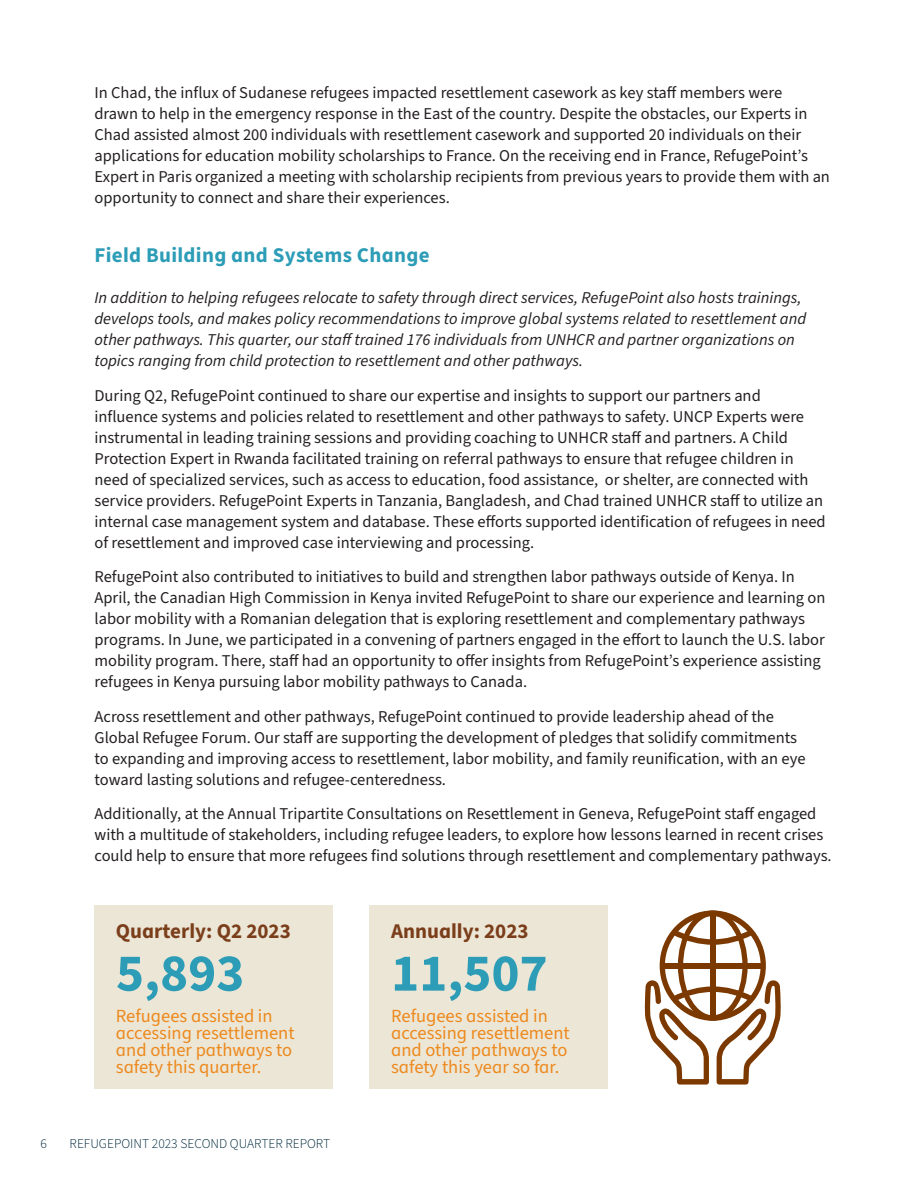
<style>
.page{position:relative;width:918px;height:1188px;background:#fff}
.page>*{position:absolute;margin:0;border:0;box-sizing:border-box;transform-origin:0 0}
.Body_Copy{font:700 53.25px "Source Sans 3";color:#2d9db7}
.Section_Title{font:700 21px "Source Sans 3";letter-spacing:.015em;color:#2d9db7}
.Sidebar_Header{font:700 21px "Source Sans 3";color:#7b3e1b}
.Sidebar_Header-2{font:18.45px/16.8px "Source Sans 3";color:#ed891d}
.Body_Copy-2{font:16.5px/21px "Source Sans 3";color:#231f20}
.Body_Copy-3{font:italic 16.5px/21px "Source Sans 3";color:#231f20}
.t1{font:300 13.5px "Source Sans 3";color:#002b3d}
</style>
<div class="page">
<div style="left:94px;top:905px;width:239px;height:184px;background:#ece6d6"></div>
<div style="left:370px;top:905px;width:238px;height:184px;background:#ece6d6"></div>
<svg style="left:645px;top:910px;width:136px;height:175px"></svg>
<p class="Body_Copy-2" style="left:94px;top:82px;width:737px">In Chad, the influx of Sudanese refugees impacted resettlement casework as key staff members were drawn to help in the emergency response in the East of the country. Despite the obstacles, our Experts in Chad assisted almost 200 individuals with resettlement casework and supported 20 individuals on their applications for education mobility scholarships to France. On the receiving end in France, RefugePoint’s Expert in Paris organized a meeting with scholarship recipients from previous years to provide them with an opportunity to connect and share their experiences.</p>
<p class="Section_Title" style="left:94px;top:241px;width:337px">Field Building and Systems Change</p>
<p class="Body_Copy-3" style="left:94px;top:287px;width:713px">In addition to helping refugees relocate to safety through direct services, RefugePoint also hosts trainings, develops tools, and makes policy recommendations to improve global systems related to resettlement and other pathways. This quarter, our staff trained 176 individuals from UNHCR and partner organizations on topics ranging from child protection to resettlement and other pathways.</p>
<p class="Body_Copy-2" style="left:94px;top:385px;width:733px">During Q2, RefugePoint continued to share our expertise and insights to support our partners and influence systems and policies related to resettlement and other pathways to safety. UNCP Experts were instrumental in leading training sessions and providing coaching to UNHCR staff and partners. A Child Protection Expert in Rwanda facilitated training on referral pathways to ensure that refugee children in need of specialized services, such as access to education, food assistance, or shelter, are connected with service providers. RefugePoint Experts in Tanzania, Bangladesh, and Chad trained UNHCR staff to utilize an internal case management system and database. These efforts supported identification of refugees in need of resettlement and improved case interviewing and processing.</p>
<p class="Body_Copy-2" style="left:94px;top:566px;width:732px">RefugePoint also contributed to initiatives to build and strengthen labor pathways outside of Kenya. In April, the Canadian High Commission in Kenya invited RefugePoint to share our experience and learning on labor mobility with a Romanian delegation that is exploring resettlement and complementary pathways programs. In June, we participated in a convening of partners engaged in the effort to launch the U.S. labor mobility program. There, staff had an opportunity to offer insights from RefugePoint’s experience assisting refugees in Kenya pursuing labor mobility pathways to Canada.</p>
<p class="Body_Copy-2" style="left:94px;top:706px;width:713px">Across resettlement and other pathways, RefugePoint continued to provide leadership ahead of the Global Refugee Forum. Our staff are supporting the development of pledges that solidify commitments to expanding and improving access to resettlement, labor mobility, and family reunification, with an eye toward lasting solutions and refugee-centeredness.</p>
<p class="Body_Copy-2" style="left:94px;top:803px;width:739px">Additionally, at the Annual Tripartite Consultations on Resettlement in Geneva, RefugePoint staff engaged with a multitude of stakeholders, including refugee leaders, to explore how lessons learned in recent crises could help to ensure that more refugees find solutions through resettlement and complementary pathways.</p>
<p class="Sidebar_Header" style="left:116px;top:917px;width:176px">Quarterly: Q2 2023</p>
<p class="Body_Copy" style="left:116px;top:938px;width:130px">5,893</p>
<p class="Sidebar_Header-2" style="left:116px;top:1008px;width:180px">Refugees assisted in accessing resettlement and other pathways to safety this quarter.</p>
<p class="t1" style="left:40px;top:1135px;width:8px">6</p>
<p class="t1" style="left:70px;top:1135px;width:262px">REFUGEPOINT 2023 SECOND QUARTER REPORT</p>
<p class="Sidebar_Header" style="left:391px;top:917px;width:139px">Annually: 2023</p>
<p class="Body_Copy" style="left:391px;top:938px;width:158px">11,507</p>
<p class="Sidebar_Header-2" style="left:391px;top:1008px;width:180px">Refugees assisted in accessing resettlement and other pathways to safety this year so far.</p>
</div>
